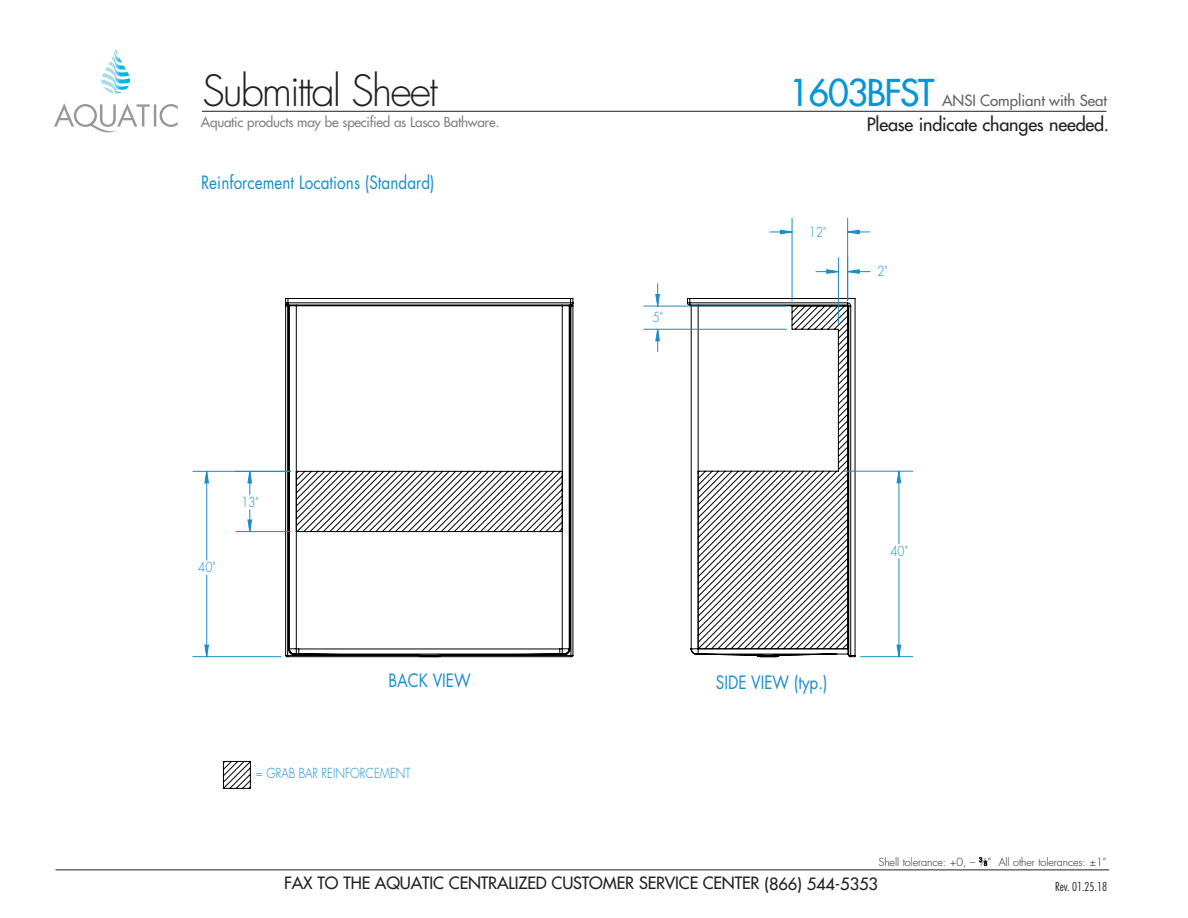
<style>
.page{position:relative;width:1188px;height:918px;background:#fff}
.page>*{position:absolute;margin:0;border:0;box-sizing:border-box;transform-origin:0 0}
.t1{font:300 42px "Futura Std";letter-spacing:-.05em;color:#231f20}
.model__done{font:500 36px "Futura Std";letter-spacing:-.04em;color:#0696d7}
.t2{font:18px "Futura Std";letter-spacing:.005em;color:#178dca;scale:.85 1}
.t3{font:500 18px "Futura Std";letter-spacing:-.01em;color:#231f20}
.t4{font:500 16.5px "Futura Std";letter-spacing:-.01em;color:#231f20}
.model__done-2{font:500 15px "Futura Std";color:#636366}
.t5{font:500 13.5px "Futura Std";letter-spacing:-.02em;color:#808285}
.t6{font:300 13.5px "Futura Std";color:#178dca;scale:.85 1}
.model{font:300 condensed 12px "Futura Std";color:#231f20}
.t7{font:300 10.8px "Futura Std";letter-spacing:-.01em;color:#231f20}
.s1{font-size:6px}
</style>
<div class="page">
<hr style="left:202px;top:111px;width:905px;height:1px;background:#231f20">
<hr style="left:55px;top:870px;width:1054px;height:1px;background:#231f20">
<svg style="left:979px;top:857px;width:8px;height:9px"></svg>
<svg style="left:54px;top:103px;width:124px;height:29px"></svg>
<svg style="left:101px;top:49px;width:29px;height:44px"></svg>
<svg style="left:204px;top:230px;width:697px;height:427px"></svg>
<svg style="left:848px;top:232px;width:22px;height:1px"></svg>
<svg style="left:770px;top:232px;width:22px;height:1px"></svg>
<hr style="left:847px;top:218px;width:1px;height:83px;background:#178dca">
<hr style="left:792px;top:218px;width:1px;height:83px;background:#178dca">
<hr style="left:899px;top:558px;width:1px;height:99px;background:#178dca">
<hr style="left:899px;top:471px;width:1px;height:73px;background:#178dca">
<hr style="left:861px;top:656px;width:52px;height:1px;background:#178dca">
<hr style="left:844px;top:471px;width:69px;height:1px;background:#178dca">
<svg style="left:657px;top:330px;width:1px;height:21px"></svg>
<svg style="left:657px;top:284px;width:1px;height:22px"></svg>
<hr style="left:644px;top:329px;width:142px;height:1px;background:#178dca">
<hr style="left:644px;top:306px;width:142px;height:1px;background:#178dca">
<svg style="left:848px;top:271px;width:22px;height:1px"></svg>
<svg style="left:816px;top:271px;width:22px;height:1px"></svg>
<hr style="left:838px;top:258px;width:1px;height:66px;background:#178dca">
<svg style="left:250px;top:510px;width:1px;height:21px"></svg>
<svg style="left:250px;top:472px;width:1px;height:23px"></svg>
<hr style="left:236px;top:531px;width:55px;height:1px;background:#178dca">
<hr style="left:206px;top:575px;width:1px;height:82px;background:#178dca">
<hr style="left:206px;top:471px;width:1px;height:89px;background:#178dca">
<hr style="left:193px;top:656px;width:88px;height:1px;background:#178dca">
<hr style="left:193px;top:471px;width:98px;height:1px;background:#178dca">
<h1 class="t1" style="left:202px;top:65px;width:237px">Submittal Sheet</h1>
<p class="t5" style="left:201px;top:114px;width:300px">Aquatic products may be specified as Lasco Bathware.</p>
<p class="t2" style="left:201px;top:171px;width:276px">Reinforcement Locations (Standard)</p>
<p class="t6" style="left:198px;top:559px;width:22px">40"</p>
<p class="t6" style="left:241px;top:494px;width:22px">13"</p>
<p class="t6" style="left:653px;top:309px;width:14px">5"</p>
<p class="model__done" style="left:789px;top:71px;width:147px">1603BFST</p>
<p class="model__done-2" style="left:942px;top:91px;width:166px">ANSI Compliant with Seat</p>
<p class="t6" style="left:809px;top:224px;width:22px">12"</p>
<p class="t3" style="left:867px;top:114px;width:244px">Please indicate changes needed.</p>
<p class="t6" style="left:877px;top:263px;width:14px">2"</p>
<p class="t6" style="left:891px;top:543px;width:22px">40"</p>
<p class="t2" style="left:388px;top:669px;width:98px">BACK VIEW</p>
<p class="t2" style="left:716px;top:671px;width:133px">SIDE VIEW (typ.)</p>
<p class="t6" style="left:256px;top:765px;width:184px">= GRAB BAR REINFORCEMENT</p>
<p class="t7" style="left:879px;top:855px;width:230px">Shell tolerance: +0, – <sup>3</sup>⁄<span class="s1">8</span>” All other tolerances: ±1”</p>
<p class="t4" style="left:284px;top:873px;width:595px">FAX TO THE AQUATIC CENTRALIZED CUSTOMER SERVICE CENTER (866) 544-5353</p>
<p class="model" style="left:1055px;top:880px;width:53px">Rev. 01.25.18</p>
</div>
